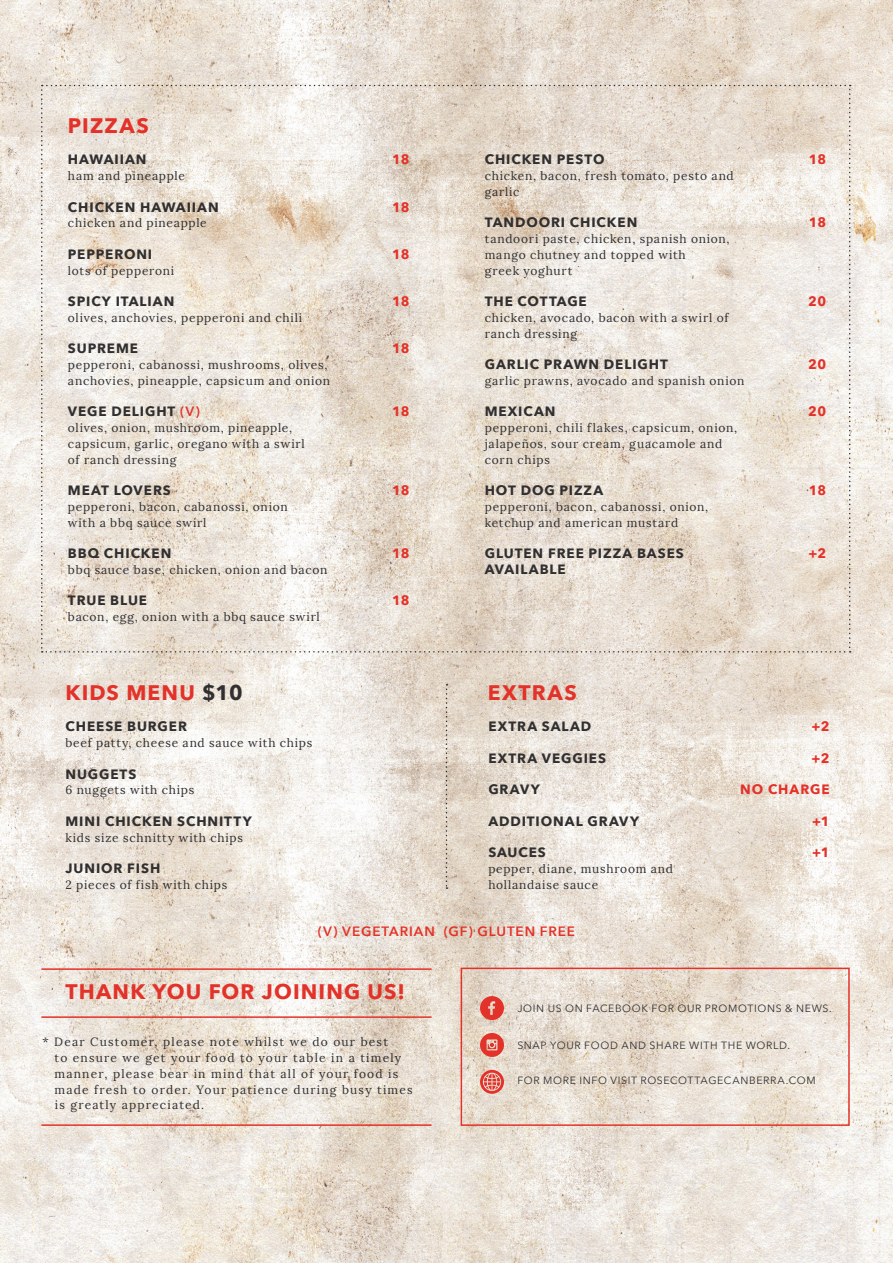
<style>
.page{position:relative;width:893px;height:1263px;background:#fff}
.page>*{position:absolute;margin:0;border:0;box-sizing:border-box;transform-origin:0 0}
.t1{font:700 21px "Avenir Next";letter-spacing:.055em;color:#e33229}
.t2{font:700 13.5px/15.8px "Avenir Next";letter-spacing:.065em;color:#312f30}
.t3{font:700 13.5px "Avenir Next";letter-spacing:.005em;color:#e33229}
.t4{font:600 13.5px "Avenir Next";letter-spacing:.065em;color:#e33229}
.t5{font:700 13.5px "Avenir Next";letter-spacing:.065em;color:#e33229}
.t6{font:12px/15.8px "Lora";letter-spacing:.065em;color:#312f30}
.t7{font:12px/15.8px "Lora";letter-spacing:.1em;color:#312f30}
.t8{font:10.5px "Avenir Next";letter-spacing:.065em;color:#312f30}
.s1{font-weight:600;color:#e33229}
.s2{color:#312f30}
</style>
<div class="page">
<img style="left:0;top:0;width:893px;height:1263px">
<svg style="left:41px;top:85px;width:810px;height:568px;background:#e9e0d5"></svg>
<hr style="left:41px;top:968px;width:391px;height:2px;background:#e33229">
<hr style="left:41px;top:1016px;width:391px;height:2px;background:#e33229">
<hr style="left:41px;top:1124px;width:391px;height:2px;background:#e33229">
<svg style="left:446px;top:684px;width:1px;height:205px"></svg>
<svg style="left:480px;top:996px;width:24px;height:24px"></svg>
<svg style="left:480px;top:1033px;width:24px;height:24px"></svg>
<div style="left:461px;top:968px;width:389px;height:158px;border:1px solid #e33229"></div>
<svg style="left:480px;top:1070px;width:24px;height:24px"></svg>
<p class="t1" style="left:68px;top:107px;width:82px">PIZZAS</p>
<p class="t2" style="left:68px;top:151px;width:80px">HAWAIIAN</p>
<p class="t6" style="left:68px;top:168px;width:119px">ham and pineapple</p>
<p class="t2" style="left:68px;top:199px;width:152px">CHICKEN HAWAIIAN</p>
<p class="t6" style="left:68px;top:215px;width:140px">chicken and pineapple</p>
<p class="t2" style="left:68px;top:246px;width:86px">PEPPERONI</p>
<p class="t6" style="left:68px;top:262px;width:108px">lots of pepperoni</p>
<p class="t2" style="left:68px;top:293px;width:108px">SPICY ITALIAN</p>
<p class="t6" style="left:68px;top:310px;width:236px">olives, anchovies, pepperoni and chili</p>
<p class="t2" style="left:68px;top:340px;width:72px">SUPREME</p>
<p class="t6" style="left:68px;top:357px;width:264px">pepperoni, cabanossi, mushrooms, olives, anchovies, pineapple, capsicum and onion</p>
<p class="t2" style="left:68px;top:403px;width:133px">VEGE DELIGHT <span class="s1">(V)</span></p>
<p class="t6" style="left:68px;top:420px;width:238px">olives, onion, mushroom, pineapple, capsicum, garlic, oregano with a swirl of ranch dressing</p>
<p class="t2" style="left:68px;top:482px;width:104px">MEAT LOVERS</p>
<p class="t6" style="left:68px;top:499px;width:221px">pepperoni, bacon, cabanossi, onion with a bbq sauce swirl</p>
<p class="t2" style="left:68px;top:545px;width:105px">BBQ CHICKEN</p>
<p class="t6" style="left:68px;top:562px;width:261px">bbq sauce base, chicken, onion and bacon</p>
<p class="t2" style="left:68px;top:592px;width:81px">TRUE BLUE</p>
<p class="t6" style="left:68px;top:609px;width:253px">bacon, egg, onion with a bbq sauce swirl</p>
<p class="t3" style="left:392px;top:148px;width:19px">18</p>
<p class="t3" style="left:392px;top:195px;width:19px">18</p>
<p class="t3" style="left:392px;top:242px;width:19px">18</p>
<p class="t3" style="left:392px;top:290px;width:19px">18</p>
<p class="t3" style="left:392px;top:337px;width:19px">18</p>
<p class="t3" style="left:392px;top:400px;width:19px">18</p>
<p class="t3" style="left:392px;top:479px;width:19px">18</p>
<p class="t3" style="left:392px;top:542px;width:19px">18</p>
<p class="t3" style="left:392px;top:589px;width:19px">18</p>
<p class="t2" style="left:485px;top:151px;width:121px">CHICKEN PESTO</p>
<p class="t6" style="left:485px;top:168px;width:251px">chicken, bacon, fresh tomato, pesto and garlic</p>
<p class="t2" style="left:485px;top:214px;width:154px">TANDOORI CHICKEN</p>
<p class="t6" style="left:485px;top:231px;width:246px">tandoori paste, chicken, spanish onion, mango chutney and topped with<br>greek yoghurt</p>
<p class="t2" style="left:485px;top:293px;width:104px">THE COTTAGE</p>
<p class="t6" style="left:485px;top:310px;width:245px">chicken, avocado, bacon with a swirl of ranch dressing</p>
<p class="t2" style="left:485px;top:356px;width:185px">GARLIC PRAWN DELIGHT</p>
<p class="t6" style="left:485px;top:373px;width:261px">garlic prawns, avocado and spanish onion</p>
<p class="t2" style="left:485px;top:403px;width:72px">MEXICAN</p>
<p class="t6" style="left:485px;top:420px;width:254px">pepperoni, chili flakes, capsicum, onion, jalapeños, sour cream, guacamole and corn chips</p>
<p class="t2" style="left:485px;top:482px;width:120px">HOT DOG PIZZA</p>
<p class="t6" style="left:485px;top:499px;width:225px">pepperoni, bacon, cabanossi, onion, ketchup and american mustard</p>
<p class="t2" style="left:485px;top:545px;width:201px">GLUTEN FREE PIZZA BASES<br>AVAILABLE</p>
<p class="t3" style="left:809px;top:148px;width:19px">18</p>
<p class="t3" style="left:809px;top:211px;width:19px">18</p>
<p class="t3" style="left:808px;top:290px;width:20px">20</p>
<p class="t3" style="left:808px;top:353px;width:20px">20</p>
<p class="t3" style="left:808px;top:400px;width:20px">20</p>
<p class="t3" style="left:809px;top:479px;width:19px">18</p>
<p class="t3" style="left:808px;top:542px;width:20px">+2</p>
<p class="t1" style="left:65px;top:674px;width:179px">KIDS MENU <span class="s2">$10</span></p>
<p class="t1" style="left:488px;top:674px;width:90px">EXTRAS</p>
<p class="t2" style="left:65px;top:718px;width:123px">CHEESE BURGER</p>
<p class="t6" style="left:65px;top:735px;width:248px">beef patty, cheese and sauce with chips</p>
<p class="t2" style="left:65px;top:766px;width:72px">NUGGETS</p>
<p class="t6" style="left:65px;top:782px;width:130px">6 nuggets with chips</p>
<p class="t2" style="left:65px;top:813px;width:188px">MINI CHICKEN SCHNITTY</p>
<p class="t6" style="left:65px;top:829px;width:179px">kids size schnitty with chips</p>
<p class="t2" style="left:65px;top:860px;width:96px">JUNIOR FISH</p>
<p class="t6" style="left:65px;top:877px;width:163px">2 pieces of fish with chips</p>
<p class="t2" style="left:488px;top:718px;width:104px">EXTRA SALAD</p>
<p class="t2" style="left:488px;top:750px;width:119px">EXTRA VEGGIES</p>
<p class="t2" style="left:488px;top:781px;width:53px">GRAVY</p>
<p class="t2" style="left:488px;top:813px;width:152px">ADDITIONAL GRAVY</p>
<p class="t2" style="left:488px;top:844px;width:59px">SAUCES</p>
<p class="t6" style="left:488px;top:861px;width:186px">pepper, diane, mushroom and</p>
<p class="t6" style="left:488px;top:877px;width:111px">hollandaise sauce</p>
<p class="t4" style="left:318px;top:920px;width:259px">(V) VEGETARIAN (GF) GLUTEN FREE</p>
<p class="t1" style="left:65px;top:973px;width:341px">THANK YOU FOR JOINING US!</p>
<p class="t3" style="left:811px;top:715px;width:20px">+2</p>
<p class="t3" style="left:811px;top:746px;width:20px">+2</p>
<p class="t5" style="left:740px;top:778px;width:91px">NO CHARGE</p>
<p class="t3" style="left:812px;top:809px;width:19px">+1</p>
<p class="t3" style="left:812px;top:841px;width:19px">+1</p>
<p class="t7" style="left:55px;top:1034px;width:360px;text-indent:-12px">* Dear Customer, please note whilst we do our best<br>to ensure we get your food to your table in a timely manner, please bear in mind that all of your food is made fresh to order. Your patience during busy times</p>
<p class="t7" style="left:55px;top:1097px;width:151px">is greatly appreciated.</p>
<p class="t8" style="left:517px;top:1000px;width:316px">JOIN US ON FACEBOOK FOR OUR PROMOTIONS &amp; NEWS.</p>
<p class="t8" style="left:517px;top:1037px;width:274px">SNAP YOUR FOOD AND SHARE WITH THE WORLD.</p>
<p class="t8" style="left:517px;top:1072px;width:300px">FOR MORE INFO VISIT ROSECOTTAGECANBERRA.COM</p>
</div>
